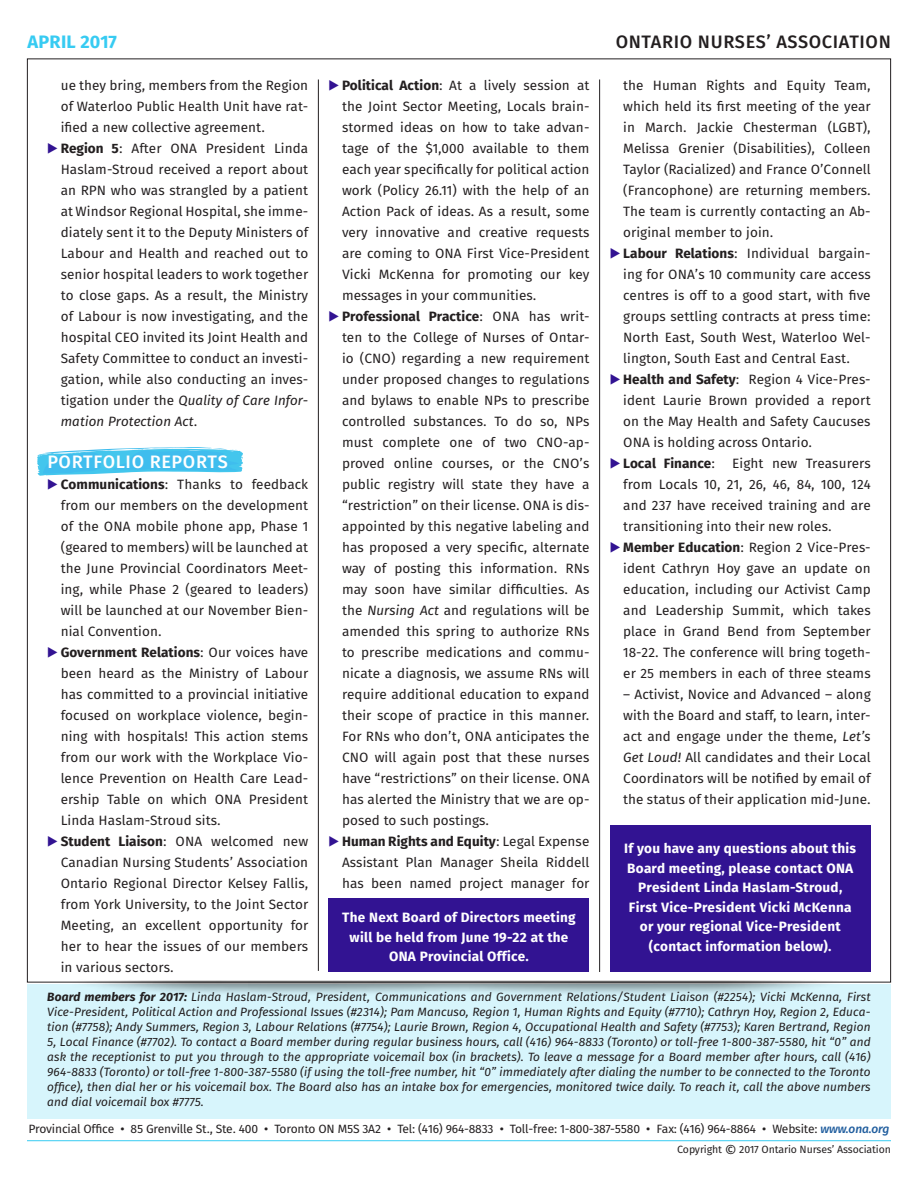
<style>
.page{position:relative;width:918px;height:1188px;background:#fff}
.page>*{position:absolute;margin:0;border:0;box-sizing:border-box;transform-origin:0 0}
.body{font:18px "Fira Sans OT Medium";letter-spacing:.035em;color:#231f20}
.head_1{font:18px "Fira Sans OT Medium";letter-spacing:.035em;color:#fff}
.body-2{font:700 18px "Fira Sans OT";letter-spacing:.015em;color:#37cbf2}
.body_tab{font:13.5px/21px "Fira Sans OT";letter-spacing:.005em;color:#231f20;text-align:justify}
.body-3{font:700 13.5px/19.5px "Fira Sans OT";letter-spacing:.02em;color:#fff;text-align:center}
.body_tab-2{font:700 13.5px "Fira Sans OT";letter-spacing:.005em;color:#231f20}
.body_tab-3{font:italic 12px/15px "Fira Sans OT";letter-spacing:.005em;color:#231f20;text-align:justify}
.t1{font:12px "Fira Sans OT";letter-spacing:-.015em;color:#231f20}
.t2{font:10.5px "Fira Sans OT";letter-spacing:-.01em;color:#231f20}
.s1{font-family:"Abacus Three";color:#321392}
.s2{font-weight:700}
.s3{font-style:italic}
.s4{font-family:"Abacus Three";font-weight:400;color:#321392}
.s5{font-weight:400}
.s6{font-family:"Fira Sans OT Medium";font-style:italic;color:#215e9e}
.s7{font-size:15px}
</style>
<div class="page">
<div style="left:27px;top:984px;width:864px;height:135px;background:#d7f5fc"></div>
<img style="left:27px;top:972px;width:863px;height:22px">
<svg style="left:37px;top:447px;width:206px;height:29px"></svg>
<hr style="left:318px;top:80px;width:1px;height:891px;background:#231f20">
<hr style="left:599px;top:80px;width:1px;height:892px;background:#231f20">
<div style="left:328px;top:898px;width:262px;height:74px;background:#321392"></div>
<div style="left:610px;top:825px;width:261px;height:147px;background:#321392"></div>
<hr style="left:27px;top:1140px;width:864px;height:1px;background:#37cbf2">
<p class="body-2" style="left:27px;top:29px;width:91px">APRIL 2017</p>
<p class="body" style="left:616px;top:29px;width:277px">ONTARIO NURSES’ ASSOCIATION</p>
<p class="body_tab" style="left:342px;top:76px;width:249px;text-indent:-14px"><span class="s1">E</span> <span class="s2">Political Action</span>: At a lively session at the Joint Sector Meeting, Locals brain&shy;stormed ideas on how to take advan&shy;tage of the $1,000 available to them each year specifically for political action work (Policy 26.11) with the help of an Action Pack of ideas. As a result, some very innovative and creative requests are coming to ONA First Vice-President Vicki McKenna for promoting our key messages in your communities.</p>
<p class="body_tab" style="left:342px;top:307px;width:249px;text-indent:-14px"><span class="s1">E</span> <span class="s2">Professional Practice</span>: ONA has writ&shy;ten to the College of Nurses of Ontar&shy;io (CNO) regarding a new requirement under proposed changes to regulations and bylaws to enable NPs to prescribe controlled substances. To do so, NPs must complete one of two CNO-ap&shy;proved online courses, or the CNO’s public registry will state they have a “restriction” on their license. ONA is dis&shy;appointed by this negative labeling and has proposed a very specific, alternate way of posting this information. RNs may soon have similar difficulties. As the <span class="s3">Nursing Act</span> and regulations will be amended this spring to authorize RNs to prescribe medications and commu&shy;nicate a diagnosis, we assume RNs will require additional education to expand their scope of practice in this manner.<br>For RNs who don’t, ONA anticipates the CNO will again post that these nurses have “restrictions” on their license. ONA has alerted the Ministry that we are op&shy;posed to such postings.</p>
<p class="body_tab" style="left:342px;top:832px;width:249px;text-indent:-14px"><span class="s1">E</span> <span class="s2">Human Rights and Equity</span>: Legal Expense Assistant Plan Manager Sheila Riddell has been named project manager for</p>
<p class="body_tab" style="left:61px;top:76px;width:249px">ue they bring, members from the Region of Waterloo Public Health Unit have rat&shy;ified a new collective agreement.</p>
<p class="body_tab" style="left:61px;top:139px;width:249px;text-indent:-14px"><span class="s1">E</span> <span class="s2">Region 5</span>: After ONA President Linda Haslam-Stroud received a report about an RPN who was strangled by a patient at Windsor Regional Hospital, she imme&shy;diately sent it to the Deputy Ministers of Labour and Health and reached out to senior hospital leaders to work together to close gaps. As a result, the Ministry of Labour is now investigating, and the hospital CEO invited its Joint Health and Safety Committee to conduct an investi&shy;gation, while also conducting an inves&shy;tigation under the <span class="s3">Quality of Care Infor&shy;mation Protection Act</span>.</p>
<p class="head_1" style="left:47px;top:449px;width:182px">PORTFOLIO REPORTS</p>
<p class="body_tab" style="left:61px;top:475px;width:249px;text-indent:-14px"><span class="s1">E</span> <span class="s2">Communications</span>: Thanks to feedback from our members on the development of the ONA mobile phone app, Phase 1 (geared to members) will be launched at the June Provincial Coordinators Meet&shy;ing, while Phase 2 (geared to leaders) will be launched at our November Bien&shy;nial Convention.</p>
<p class="body_tab" style="left:61px;top:643px;width:249px;text-indent:-14px"><span class="s1">E</span> <span class="s2">Government Relations</span>: Our voices have been heard as the Ministry of Labour has committed to a provincial initiative focused on workplace violence, begin&shy;ning with hospitals! This action stems from our work with the Workplace Vio&shy;lence Prevention on Health Care Lead&shy;ership Table on which ONA President Linda Haslam-Stroud sits.</p>
<p class="body_tab" style="left:61px;top:832px;width:249px;text-indent:-14px"><span class="s1">E</span> <span class="s2">Student Liaison</span>: ONA welcomed new Canadian Nursing Students’ Association Ontario Regional Director Kelsey Fallis, from York University, to the Joint Sector Meeting, an excellent opportunity for her to hear the issues of our members in various sectors.</p>
<p class="body-3" style="left:624px;top:840px;width:233px">If you have any questions about this Board meeting, please contact ONA President Linda Haslam-Stroud, First Vice-President Vicki McKenna or your regional Vice-President (contact information below).</p>
<p class="body_tab" style="left:623px;top:76px;width:249px">the Human Rights and Equity Team, which held its first meeting of the year in March. Jackie Chesterman (LGBT), Melissa Grenier (Disabilities), Colleen Taylor (Racialized) and France O’Connell (Francophone) are returning members.<br>The team is currently contacting an Ab&shy;original member to join.</p>
<p class="body_tab" style="left:623px;top:244px;width:249px;text-indent:-14px"><span class="s1">E</span> <span class="s2">Labour Relations</span>: Individual bargain&shy;ing for ONA’s 10 community care access centres is off to a good start, with five groups settling contracts at press time:<br>North East, South West, Waterloo Wel&shy;lington, South East and Central East.</p>
<p class="body_tab" style="left:623px;top:370px;width:249px;text-indent:-14px"><span class="s1">E</span> <span class="s2">Health and Safety</span>: Region 4 Vice-Pres&shy;ident Laurie Brown provided a report on the May Health and Safety Caucuses ONA is holding across Ontario.</p>
<p class="body_tab-2" style="left:610px;top:454px;width:107px"><span class="s4">E</span> Local Finance<span class="s5">:</span></p>
<p class="body_tab" style="left:623px;top:454px;width:249px;text-indent:109px">Eight new Treasurers from Locals 10, 21, 26, 46, 84, 100, 124 and 237 have received training and are transitioning into their new roles.</p>
<p class="body_tab" style="left:623px;top:538px;width:249px;text-indent:-14px"><span class="s1">E</span> <span class="s2">Member Education</span>: Region 2 Vice-Pres&shy;ident Cathryn Hoy gave an update on education, including our Activist Camp and Leadership Summit, which takes place in Grand Bend from September 18-22. The conference will bring togeth&shy;er 25 members in each of three steams</p>
<p class="body_tab" style="left:623px;top:685px;width:249px">– Activist, Novice and Advanced – along with the Board and staff, to learn, inter&shy;act and engage under the theme, <span class="s3">Let’s Get Loud!</span> All candidates and their Local Coordinators will be notified by email of the status of their application mid-June.</p>
<p class="body-3" style="left:342px;top:909px;width:235px">The Next Board of Directors meeting will be held from June 19-22 at the<br>ONA Provincial Office.</p>
<p class="body_tab-3" style="left:47px;top:990px;width:825px"><span class="s2">Board members for 2017:</span> Linda Haslam-Stroud, President, Communications and Government Relations/Student Liaison (#2254); Vicki McKenna, First Vice-President, Political Action and Professional Issues (#2314); Pam Mancuso, Region 1, Human Rights and Equity (#7710); Cathryn Hoy, Region 2, Educa&shy;tion (#7758); Andy Summers, Region 3, Labour Relations (#7754); Laurie Brown, Region 4, Occupational Health and Safety (#7753); Karen Bertrand, Region 5, Local Finance (#7702). To contact a Board member during regular business hours, call (416) 964-8833 (Toronto) or toll-free 1-800-387-5580, hit “0” and ask the receptionist to put you through to the appropriate voicemail box (in brackets). To leave a message for a Board member after hours, call (416)<br>964-8833 (Toronto) or toll-free 1-800-387-5580 (if using the toll-free number, hit “0” immediately after dialing the number to be connected to the Toronto office), then dial her or his voicemail box. The Board also has an intake box for emergencies, monitored twice daily. To reach it, call the above numbers and dial voicemail box #7775.</p>
<p class="t1" style="left:28px;top:1121px;width:863px">Provincial Office • 85 Grenville St., Ste. 400 • Toronto ON M5S 3A2 • Tel: (416) 964-8833 • Toll-free: 1-800-387-5580 • Fax: (416) 964-8864 • Website: <span class="s6">www.ona.org</span></p>
<p class="t2" style="left:677px;top:1142px;width:215px">Copyright <span class="s7">©</span> 2017 Ontario Nurses’ Association</p>
</div>
